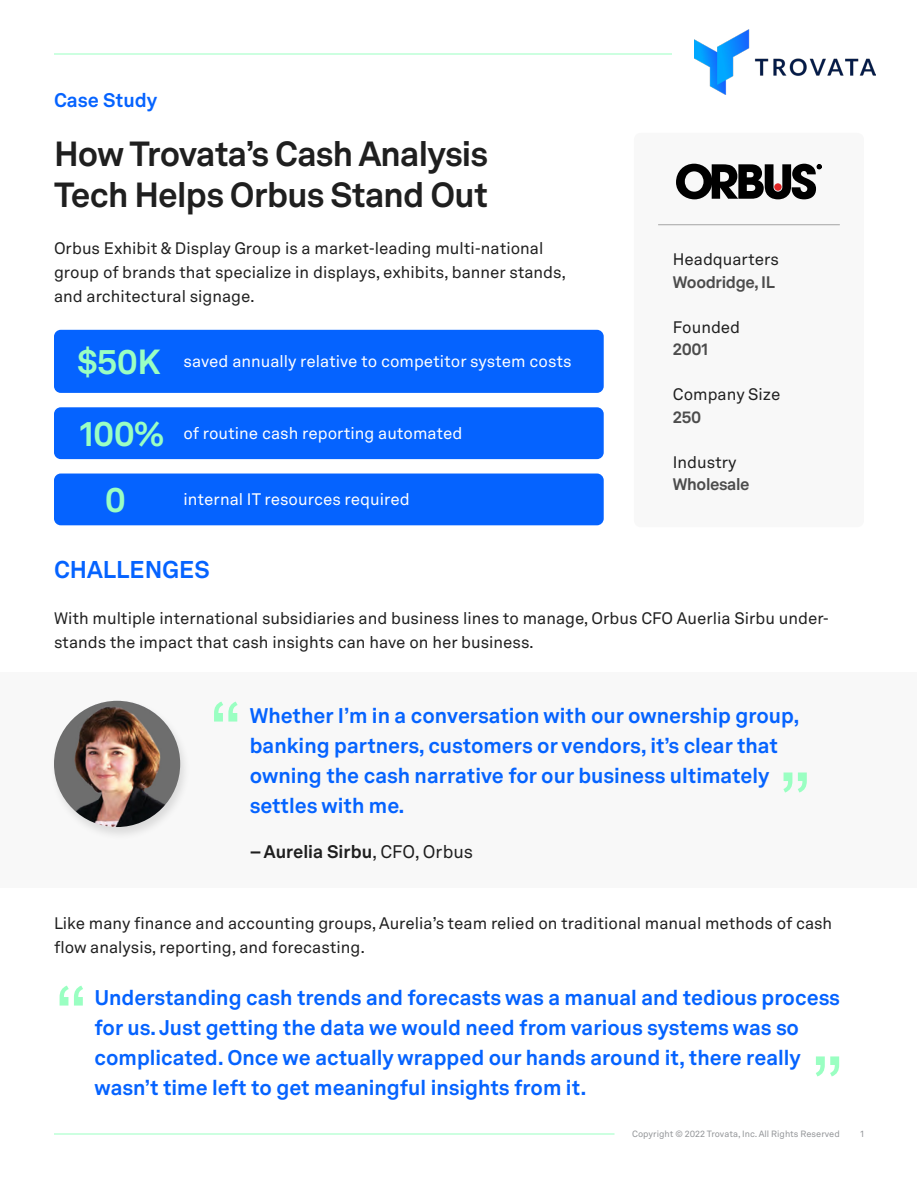
<style>
.page{position:relative;width:918px;height:1188px;background:#fff}
.page>*{position:absolute;margin:0;border:0;box-sizing:border-box;transform-origin:0 0}
.t1{font:72.9px "Akkurat LL";color:#9affc2}
.t2{font:700 34.5px/41.4px "Akkurat LL";letter-spacing:-.02em;color:#1f1f1f}
.t3{font:700 34.5px "Akkurat LL";color:#9affc2}
.t4{font:700 24px "Akkurat LL";color:#0563ff}
.t5{font:700 21px/30px "Akkurat LL";color:#0563ff}
.t6{font:700 19.5px "Akkurat LL";color:#0563ff}
.t7{font:700 18px "Akkurat LL";color:#1f1f1f}
.t8{font:16.5px/24px "Akkurat LL";color:#1f1f1f}
.t9{font:16.5px "Akkurat LL";color:#fff}
.t10{font:700 16.5px "Akkurat LL";letter-spacing:-.02em;color:#4c4c4c}
.t11{font:9px "Akkurat LL";color:#939598}
.s1{font-weight:700;font-size:34.5px;color:#9affc2}
.s2{font-weight:400}
</style>
<div class="page">
<div style="left:0;top:672px;width:916px;height:215px;background:#f8f8f8"></div>
<hr style="left:54px;top:54px;width:619px;height:1px;background:#9affc2">
<img style="left:694px;top:29px;width:182px;height:65px">
<div style="left:49px;top:699px;width:142px;height:142px;background:#000;opacity:.12"></div>
<img style="left:54px;top:701px;width:126px;height:126px;border-radius:63px">
<div style="left:634px;top:133px;width:230px;height:394px;background:#f8f8f8;border-radius:7px"></div>
<hr style="left:658px;top:224px;width:182px;height:1px;background:#a5a5a5">
<div style="left:54px;top:330px;width:550px;height:63px;background:#0563ff;border-radius:7px"></div>
<div style="left:54px;top:407px;width:550px;height:52px;background:#0563ff;border-radius:7px"></div>
<svg style="left:676px;top:164px;width:146px;height:35px"></svg>
<div style="left:54px;top:474px;width:550px;height:51px;background:#0563ff;border-radius:7px"></div>
<hr style="left:54px;top:1134px;width:561px;height:1px;background:#9affc2">
<p class="t6" style="left:54px;top:85px;width:105px">Case Study</p>
<h2 class="t2" style="left:54px;top:131px;width:436px">How Trovata’s Cash Analysis<br>Tech Helps Orbus Stand Out</h2>
<p class="t8" style="left:54px;top:235px;width:514px">Orbus Exhibit &amp; Display Group is a market-leading multi-national group of brands that specialize in displays, exhibits, banner stands, and architectural signage.</p>
<p class="t9" style="left:77px;top:349px;width:496px"><span class="s1">$50K</span> saved annually relative to competitor system costs</p>
<p class="t9" style="left:80px;top:421px;width:384px"><span class="s1">100%</span> of routine cash reporting automated</p>
<h2 class="t3" style="left:105px;top:474px;width:23px">0</h2>
<p class="t9" style="left:184px;top:487px;width:228px">internal IT resources required</p>
<p class="t8" style="left:673px;top:247px;width:108px">Headquarters</p>
<p class="t10" style="left:673px;top:269px;width:104px">Woodridge, IL</p>
<p class="t8" style="left:673px;top:314px;width:69px">Founded</p>
<p class="t10" style="left:673px;top:337px;width:37px">2001</p>
<p class="t8" style="left:673px;top:382px;width:109px">Company Size</p>
<p class="t10" style="left:673px;top:404px;width:30px">250</p>
<p class="t8" style="left:673px;top:449px;width:65px">Industry</p>
<p class="t10" style="left:673px;top:472px;width:78px">Wholesale</p>
<h3 class="t4" style="left:54px;top:551px;width:157px">CHALLENGES</h3>
<p class="t8" style="left:54px;top:606px;width:776px">With multiple international subsidiaries and business lines to manage, Orbus CFO Auerlia Sirbu under&shy;stands the impact that cash insights can have on her business.</p>
<h1 class="t1" style="left:208px;top:676px;width:36px">“</h1>
<p class="t5" style="left:250px;top:700px;width:551px">Whether I’m in a conversation with our ownership group, banking partners, customers or vendors, it’s clear that owning the cash narrative for our business ultimately settles with me.</p>
<p class="t7" style="left:250px;top:838px;width:225px">– Aurelia Sirbu<span class="s2">, CFO, Orbus</span></p>
<h1 class="t1" style="left:778px;top:746px;width:36px">”</h1>
<p class="t8" style="left:54px;top:910px;width:780px">Like many finance and accounting groups, Aurelia’s team relied on traditional manual methods of cash flow analysis, reporting, and forecasting.</p>
<p class="t5" style="left:94px;top:982px;width:747px">Understanding cash trends and forecasts was a manual and tedious process for us. Just getting the data we would need from various systems was so complicated. Once we actually wrapped our hands around it, there really wasn’t time left to get meaningful insights from it.</p>
<h1 class="t1" style="left:54px;top:960px;width:36px">“</h1>
<h1 class="t1" style="left:810px;top:1029px;width:36px">”</h1>
<p class="t11" style="left:632px;top:1127px;width:209px">Copyright © 2022 Trovata, Inc. All Rights Reserved</p>
<p class="t11" style="left:861px;top:1127px;width:5px">1</p>
</div>
